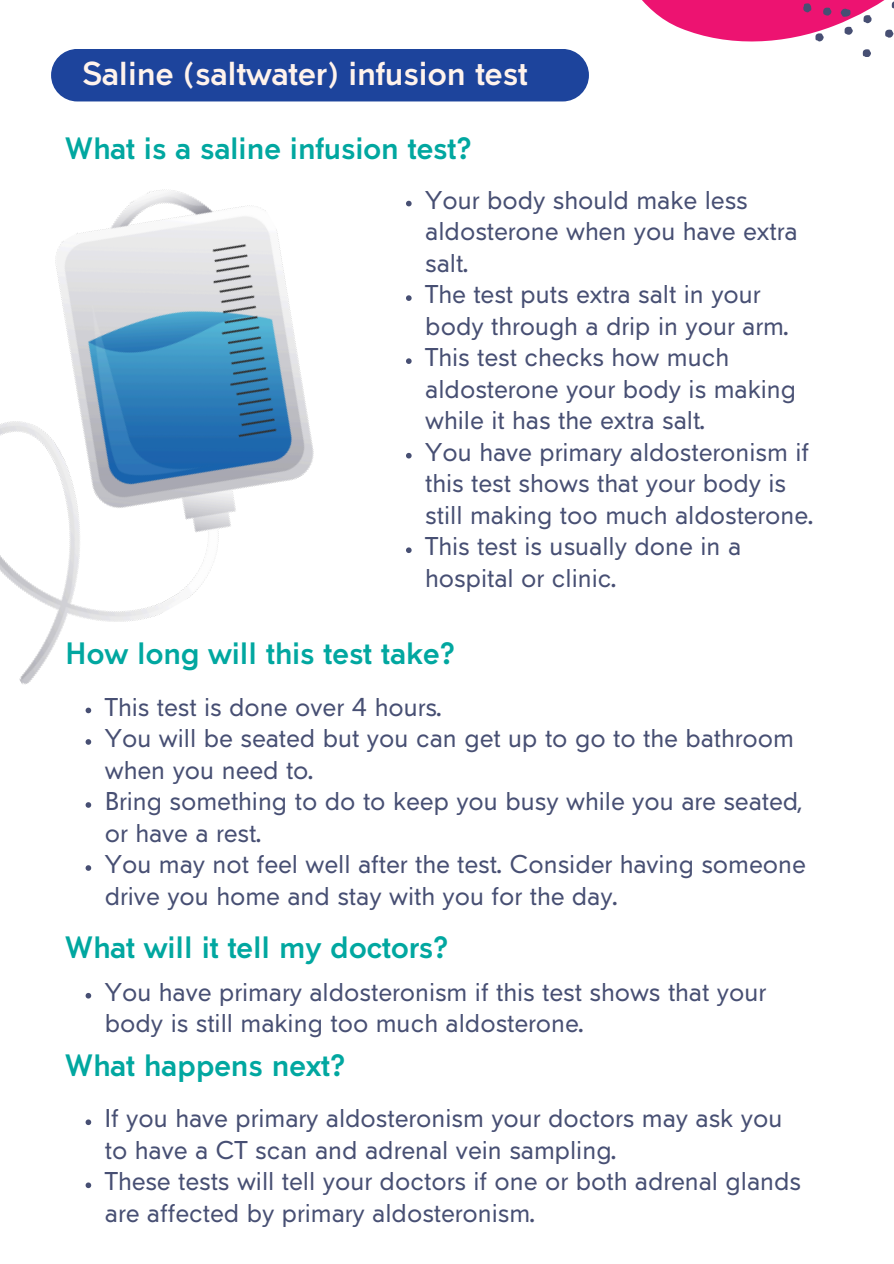
<style>
.page{position:relative;width:894px;height:1264px;background:#fff}
.page>*{position:absolute;margin:0;border:0;box-sizing:border-box;transform-origin:0 0}
.t1{font:700 30px "Tabarra Pro";color:#fff3ec}
.t2{font:700 27.9px "Tabarra Pro";color:#01a7a0}
.t3{font:23.25px/31.5px "Tabarra Pro";color:#474f73}
</style>
<div class="page">
<svg style="left:567px;top:0;width:326px;height:64px"></svg>
<div style="left:51px;top:49px;width:537px;height:52px;background:#1d449c;border-radius:26px"></div>
<img style="left:0;top:189px;width:412px;height:496px">
<svg style="left:406px;top:201px;width:5px;height:5px"></svg>
<svg style="left:406px;top:295px;width:5px;height:6px"></svg>
<svg style="left:406px;top:358px;width:5px;height:6px"></svg>
<svg style="left:406px;top:453px;width:5px;height:5px"></svg>
<svg style="left:406px;top:547px;width:5px;height:6px"></svg>
<svg style="left:86px;top:707px;width:5px;height:6px"></svg>
<svg style="left:86px;top:739px;width:5px;height:5px"></svg>
<svg style="left:86px;top:802px;width:5px;height:5px"></svg>
<svg style="left:86px;top:865px;width:5px;height:5px"></svg>
<svg style="left:86px;top:1119px;width:5px;height:6px"></svg>
<svg style="left:86px;top:1182px;width:5px;height:6px"></svg>
<svg style="left:86px;top:992px;width:5px;height:6px"></svg>
<p class="t1" style="left:82px;top:62px;width:446px">Saline (saltwater) infusion test</p>
<p class="t2" style="left:65px;top:138px;width:407px">What is a saline infusion test?</p>
<h1 class="t3" style="left:425px;top:186px;width:373px">Your body should make less aldosterone when you have extra salt.</h1>
<h1 class="t3" style="left:425px;top:281px;width:365px">The test puts extra salt in your body through a drip in your arm.</h1>
<p class="t3" style="left:425px;top:344px;width:372px">This test checks how much aldosterone your body is making while it has the extra salt.</p>
<p class="t3" style="left:425px;top:438px;width:390px">You have primary aldosteronism if this test shows that your body is still making too much aldosterone.</p>
<p class="t3" style="left:425px;top:533px;width:317px">This test is usually done in a hospital or clinic.</p>
<p class="t2" style="left:65px;top:642px;width:390px">How long will this test take?</p>
<p class="t3" style="left:105px;top:693px;width:339px">This test is done over 4 hours.</p>
<p class="t3" style="left:105px;top:725px;width:690px">You will be seated but you can get up to go to the bathroom when you need to.</p>
<h1 class="t3" style="left:105px;top:788px;width:698px">Bring something to do to keep you busy while you are seated, or have a rest.</h1>
<p class="t3" style="left:105px;top:851px;width:702px">You may not feel well after the test. Consider having someone drive you home and stay with you for the day.</p>
<p class="t2" style="left:65px;top:936px;width:384px">What will it tell my doctors?</p>
<p class="t3" style="left:105px;top:978px;width:662px">You have primary aldosteronism if this test shows that your body is still making too much aldosterone.</p>
<h1 class="t2" style="left:65px;top:1054px;width:281px">What happens next?</h1>
<p class="t3" style="left:105px;top:1105px;width:678px">If you have primary aldosteronism your doctors may ask you to have a CT scan and adrenal vein sampling.</p>
<h1 class="t3" style="left:105px;top:1168px;width:697px">These tests will tell your doctors if one or both adrenal glands are affected by primary aldosteronism.</h1>
</div>
